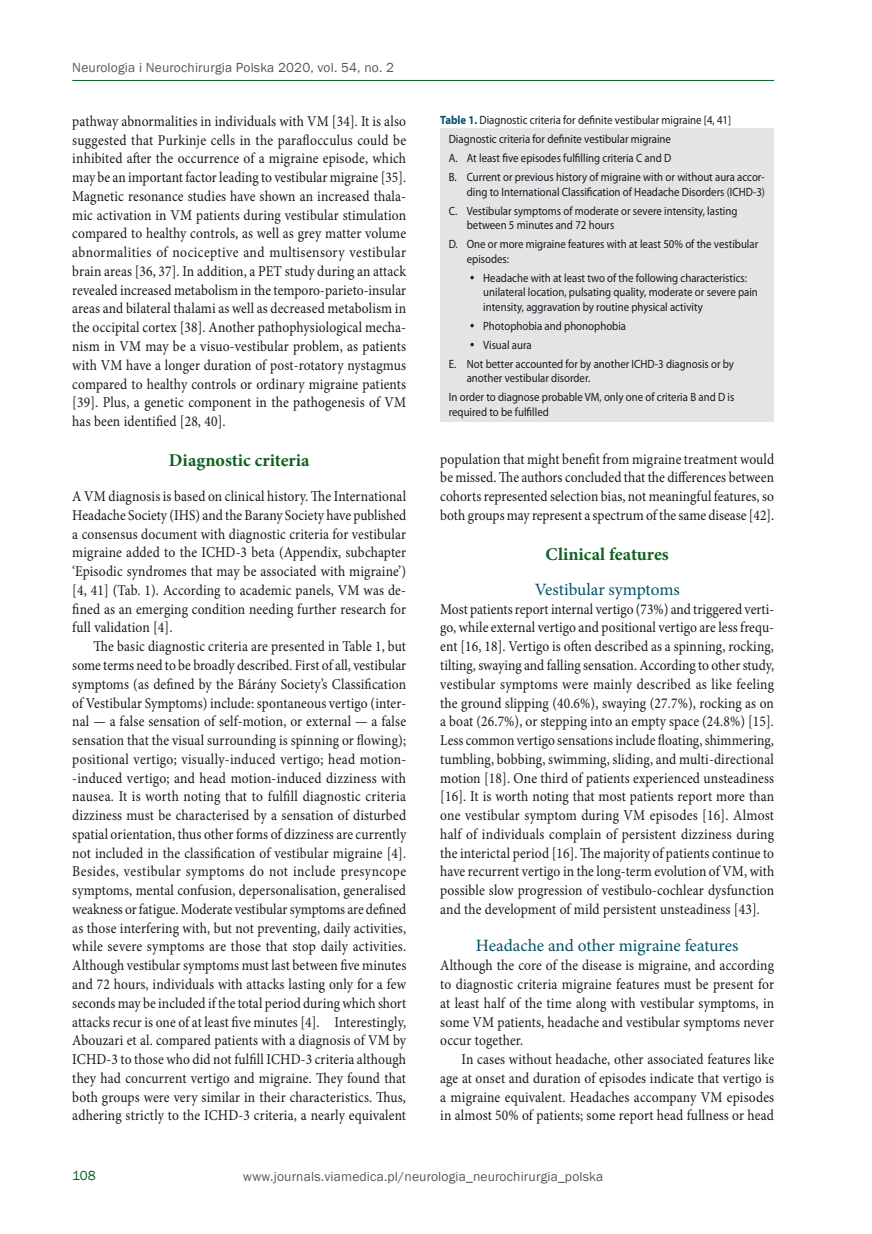
<style>
.page{position:relative;width:872px;height:1234px;background:#fff}
.page>*{position:absolute;margin:0;border:0;box-sizing:border-box;transform-origin:0 0}
.t1{font:700 18px "Minion Pro";color:#0e611f}
.t2{font:17.25px "Minion Pro";letter-spacing:-.005em;color:#005067}
.t3{font:15px/18.8px "Minion Pro";letter-spacing:.01em;color:#1a171c;text-align:justify;scale:.9 1}
.t4{font:13.5px "Franklin Gothic";letter-spacing:.01em;color:#58585a}
.t5{font:13.5px "Franklin Gothic";color:#0e611f}
.t6{font:12px/18.9px "Myriad Pro";color:#1a171c;scale:.9 1}
.s1{font-weight:700;color:#005067}
</style>
<div class="page">
<hr style="left:72px;top:80px;width:702px;height:1px;background:#0e611f">
<div style="left:440px;top:128px;width:334px;height:293px;background:#e3e4e5"></div>
<p class="t4" style="left:72px;top:59px;width:323px">Neurologia i Neurochirurgia Polska 2020, vol. 54, no. 2</p>
<p class="t3" style="left:72px;top:112px;width:372px">pathway abnormalities in individuals with VM [34]. It is also suggested that Purkinje cells in the paraflocculus could be inhibited after the occurrence of a migraine episode, which may be an important factor leading to vestibular migraine [35].<br>Magnetic resonance studies have shown an increased thala&shy;mic activation in VM patients during vestibular stimulation compared to healthy controls, as well as grey matter volume abnormalities of nociceptive and multisensory vestibular brain areas [36, 37]. In addition, a PET study during an attack revealed increased metabolism in the temporo-parieto-insular areas and bilateral thalami as well as decreased metabolism in the occipital cortex [38]. Another pathophysiological mecha&shy;nism in VM may be a visuo-vestibular problem, as patients with VM have a longer duration of post-rotatory nystagmus compared to healthy controls or ordinary migraine patients [39]. Plus, a genetic component in the pathogenesis of VM has been identified [28, 40].</p>
<p class="t1" style="left:169px;top:447px;width:142px">Diagnostic criteria</p>
<p class="t3" style="left:72px;top:487px;width:372px">A VM diagnosis is based on clinical history. The International Headache Society (IHS) and the Barany Society have published a consensus document with diagnostic criteria for vestibular migraine added to the ICHD-3 beta (Appendix, subchapter ‘Episodic syndromes that may be associated with migraine’) [4, 41] (Tab. 1). According to academic panels, VM was de&shy;fined as an emerging condition needing further research for full validation [4].</p>
<p class="t3" style="left:72px;top:637px;width:372px;text-indent:21px">The basic diagnostic criteria are presented in Table 1, but some terms need to be broadly described. First of all, vestibular symptoms (as defined by the Bárány Society’s Classification of Vestibular Symptoms) include: spontaneous vertigo (inter&shy;nal — a false sensation of self-motion, or external — a false sensation that the visual surrounding is spinning or flowing); positional vertigo; visually-induced vertigo; head motion--induced vertigo; and head motion-induced dizziness with nausea. It is worth noting that to fulfill diagnostic criteria dizziness must be characterised by a sensation of disturbed spatial orientation, thus other forms of dizziness are currently not included in the classification of vestibular migraine [4].<br>Besides, vestibular symptoms do not include presyncope symptoms, mental confusion, depersonalisation, generalised weakness or fatigue. Moderate vestibular symptoms are defined as those interfering with, but not preventing, daily activities, while severe symptoms are those that stop daily activities.<br>Although vestibular symptoms must last between five minutes and 72 hours, individuals with attacks lasting only for a few seconds may be included if the total period during which short attacks recur is one of at least five minutes [4]. Interestingly, Abouzari et al. compared patients with a diagnosis of VM by ICHD-3 to those who did not fulfill ICHD-3 criteria although they had concurrent vertigo and migraine. They found that both groups were very similar in their characteristics. Thus, adhering strictly to the ICHD-3 criteria, a nearly equivalent</p>
<p class="t6" style="left:449px;top:111px;width:352px;text-indent:-9px"><span class="s1">Table 1.</span> Diagnostic criteria for defi nite vestibular migraine [4, 41] Diagnostic criteria for defi nite vestibular migraine<br>A. At least five episodes fulfi lling criteria C and D<br>B. Current or previous history of migraine with or without aura accor-</p>
<p class="t6" style="left:449px;top:182px;width:353px;text-indent:18px">ding to International Classification of Headache Disorders (ICHD-3)<br>C. Vestibular symptoms of moderate or severe intensity, lasting</p>
<p class="t6" style="left:449px;top:216px;width:345px;text-indent:18px">between 5 minutes and 72 hours<br>D. One or more migraine features with at least 50% of the vestibular</p>
<p class="t6" style="left:483px;top:249px;width:294px;text-indent:-16px">episodes:<br>Headache with at least two of the following characteristics:</p>
<p class="t6" style="left:483px;top:285px;width:307px;line-height:14.7px">unilateral location, pulsating quality, moderate or severe pain intensity, aggravation by routine physical activity</p>
<p class="t6" style="left:483px;top:316px;width:160px">Photophobia and phonophobia</p>
<p class="t6" style="left:483px;top:335px;width:55px">Visual aura</p>
<p class="t6" style="left:449px;top:354px;width:318px">E. Not better accounted for by another ICHD-3 diagnosis or by</p>
<p class="t6" style="left:449px;top:369px;width:319px;text-indent:18px">another vestibular disorder.<br>In order to diagnose probable VM, only one of criteria B and D is</p>
<p class="t6" style="left:449px;top:402px;width:113px">required to be fulfi lled</p>
<p class="t3" style="left:440px;top:449px;width:372px">population that might benefit from migraine treatment would be missed. The authors concluded that the differences between cohorts represented selection bias, not meaningful features, so both groups may represent a spectrum of the same disease [42].</p>
<p class="t1" style="left:545px;top:541px;width:125px">Clinical features</p>
<p class="t2" style="left:535px;top:577px;width:146px">Vestibular symptoms</p>
<p class="t3" style="left:440px;top:599px;width:372px">Most patients report internal vertigo (73%) and triggered verti&shy;go, while external vertigo and positional vertigo are less frequ&shy;ent [16, 18]. Vertigo is often described as a spinning, rocking, tilting, swaying and falling sensation. According to other study, vestibular symptoms were mainly described as like feeling the ground slipping (40.6%), swaying (27.7%), rocking as on a boat (26.7%), or stepping into an empty space (24.8%) [15].<br>Less common vertigo sensations include floating, shimmering, tumbling, bobbing, swimming, sliding, and multi-directional motion [18]. One third of patients experienced unsteadiness [16]. It is worth noting that most patients report more than one vestibular symptom during VM episodes [16]. Almost half of individuals complain of persistent dizziness during the interictal period [16]. The majority of patients continue to have recurrent vertigo in the long-term evolution of VM, with possible slow progression of vestibulo-cochlear dysfunction and the development of mild persistent unsteadiness [43].</p>
<p class="t2" style="left:476px;top:934px;width:264px">Headache and other migraine features</p>
<p class="t3" style="left:440px;top:955px;width:372px">Although the core of the disease is migraine, and according to diagnostic criteria migraine features must be present for at least half of the time along with vestibular symptoms, in some VM patients, headache and vestibular symptoms never occur together.</p>
<p class="t3" style="left:440px;top:1049px;width:372px;text-indent:21px">In cases without headache, other associated features like age at onset and duration of episodes indicate that vertigo is a migraine equivalent. Headaches accompany VM episodes in almost 50% of patients; some report head fullness or head</p>
<p class="t5" style="left:72px;top:1166px;width:25px">108</p>
<p class="t4" style="left:243px;top:1168px;width:361px">www.journals.viamedica.pl/neurologia_neurochirurgia_polska</p>
</div>
